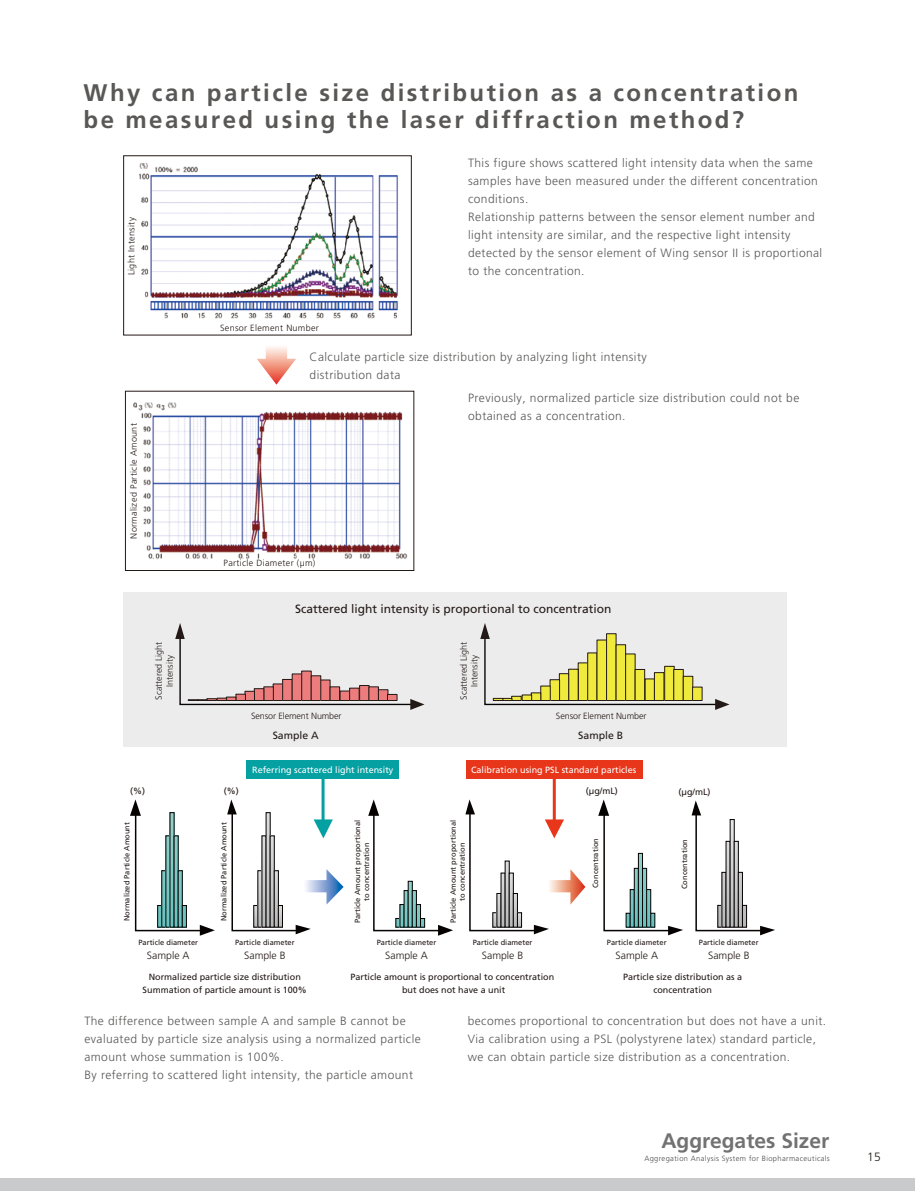
<style>
.page{position:relative;width:915px;height:1191px;background:#fff}
.page>*{position:absolute;margin:0;border:0;box-sizing:border-box;transform-origin:0 0}
.t1{font:700 24px/27px "Frutiger";letter-spacing:.1em;color:#595857}
.t2{font:700 21px "Frutiger";color:#727272}
.t3{font:300 12px/18px "Frutiger";letter-spacing:.035em;color:#595857}
.t4{font:12px "Frutiger";color:#231916}
.t5{font:300 12px "Frutiger";color:#231916}
.t6{font:300 10.5px "Frutiger";color:#231916}
.t7{font:10.5px "Frutiger";color:#231916}
.t8{font:9px/13.5px "Frutiger";color:#231916;text-align:center}
.t9{font:300 9px/10.8px "Frutiger";color:#231916;text-align:center}
.t10{font:300 9px "Frutiger";letter-spacing:.035em;color:#231916}
.t11{font:9px "Frutiger";color:#fff}
.t12{font:7.5px/9px "Frutiger";color:#231916;text-align:center}
.t13{font:300 7.5px "Frutiger";letter-spacing:.05em;color:#4d4a4a}
</style>
<div class="page">
<div style="left:0;top:1178px;width:914px;height:13px;background:#c9cacb"></div>
<img style="left:123px;top:160px;width:289px;height:176px">
<div style="left:123px;top:155px;width:288px;height:180px;border:1px solid #231916"></div>
<img style="left:124px;top:396px;width:291px;height:175px">
<svg style="left:257px;top:347px;width:39px;height:37px"></svg>
<div style="left:123px;top:592px;width:663px;height:155px;background:#ececec"></div>
<svg style="left:480px;top:623px;width:249px;height:87px"></svg>
<svg style="left:175px;top:623px;width:249px;height:87px"></svg>
<hr style="left:321px;top:767px;width:3px;height:58px;background:#04a0a2">
<hr style="left:552px;top:769px;width:3px;height:56px;background:#e8361a">
<div style="left:246px;top:760px;width:152px;height:18px;background:#04a0a2"></div>
<div style="left:465px;top:760px;width:177px;height:18px;background:#e8361a"></div>
<svg style="left:691px;top:800px;width:83px;height:135px"></svg>
<svg style="left:465px;top:799px;width:120px;height:135px"></svg>
<svg style="left:227px;top:799px;width:116px;height:135px"></svg>
<svg style="left:130px;top:799px;width:85px;height:136px"></svg>
<svg style="left:598px;top:799px;width:85px;height:136px"></svg>
<div style="left:717px;top:905px;width:4px;height:22px;border:1px solid #060202"></div>
<svg style="left:721px;top:872px;width:4px;height:55px"></svg>
<svg style="left:727px;top:843px;width:1px;height:82px"></svg>
<div style="left:725px;top:841px;width:5px;height:86px;border:1px solid #060202"></div>
<svg style="left:731px;top:821px;width:1px;height:104px"></svg>
<svg style="left:735px;top:843px;width:1px;height:82px"></svg>
<div style="left:733px;top:841px;width:5px;height:86px;border:1px solid #060202"></div>
<div style="left:738px;top:872px;width:4px;height:55px;border:1px solid #060202"></div>
<div style="left:742px;top:905px;width:4px;height:22px;border:1px solid #060202"></div>
<svg style="left:626px;top:913px;width:4px;height:14px"></svg>
<hr style="left:630px;top:889px;width:4px;height:38px;background:#71c5c1">
<div style="left:629px;top:889px;width:5px;height:38px;border:1px solid #060202"></div>
<div style="left:634px;top:868px;width:4px;height:59px;border:1px solid #060202"></div>
<div style="left:638px;top:853px;width:4px;height:74px;border:1px solid #060202"></div>
<div style="left:642px;top:868px;width:4px;height:59px;border:1px solid #060202"></div>
<div style="left:646px;top:889px;width:4px;height:38px;border:1px solid #060202"></div>
<div style="left:650px;top:913px;width:4px;height:14px;border:1px solid #060202"></div>
<svg style="left:368px;top:799px;width:85px;height:136px"></svg>
<svg style="left:255px;top:907px;width:1px;height:18px"></svg>
<div style="left:253px;top:905px;width:5px;height:22px;border:1px solid #060202"></div>
<svg style="left:259px;top:872px;width:1px;height:53px"></svg>
<div style="left:274px;top:870px;width:4px;height:57px;border:1px solid #060202"></div>
<div style="left:278px;top:905px;width:4px;height:22px;border:1px solid #060202"></div>
<hr style="left:158px;top:905px;width:4px;height:22px;background:#6bc4c0">
<div style="left:157px;top:905px;width:5px;height:22px;border:1px solid #060202"></div>
<hr style="left:162px;top:870px;width:4px;height:57px;background:#72c6c2">
<div style="left:161px;top:870px;width:5px;height:57px;border:1px solid #060202"></div>
<div style="left:178px;top:870px;width:4px;height:57px;border:1px solid #060202"></div>
<div style="left:182px;top:905px;width:4px;height:22px;border:1px solid #060202"></div>
<svg style="left:498px;top:895px;width:1px;height:30px"></svg>
<svg style="left:502px;top:875px;width:1px;height:50px"></svg>
<div style="left:500px;top:873px;width:5px;height:54px;border:1px solid #060202"></div>
<svg style="left:506px;top:863px;width:1px;height:62px"></svg>
<div style="left:509px;top:873px;width:4px;height:54px;border:1px solid #060202"></div>
<div style="left:513px;top:893px;width:4px;height:34px;border:1px solid #060202"></div>
<div style="left:517px;top:912px;width:4px;height:15px;border:1px solid #060202"></div>
<div style="left:129px;top:441px;width:11px;height:88px;background:#fff"></div>
<div style="left:125px;top:195px;width:11px;height:88px;background:#fff"></div>
<div style="left:250px;top:560px;width:51px;height:9px;background:#fff"></div>
<div style="left:223px;top:322px;width:120px;height:9px;background:#fff"></div>
<h1 class="t1" style="left:84px;top:79px;width:716px">Why can particle size distribution as a concentration be measured using the laser diffraction method?</h1>
<p class="t10" style="left:126px;top:275px;width:59px;rotate:-90deg">Light Intensity</p>
<p class="t3" style="left:468px;top:153px;width:355px">This figure shows scattered light intensity data when the same samples have been measured under the different concentration conditions.<br>Relationship patterns between the sensor element number and light intensity are similar, and the respective light intensity detected by the sensor element of Wing sensor II is proportional to the concentration.</p>
<p class="t10" style="left:128px;top:539px;width:117px;rotate:-90deg">Normalized Particle Amount</p>
<p class="t10" style="left:220px;top:323px;width:100px">Sensor Element Number</p>
<p class="t3" style="left:309px;top:348px;width:338px">Calculate particle size distribution by analyzing light intensity distribution data</p>
<p class="t10" style="left:223px;top:558px;width:93px">Particle Diameter (µm)</p>
<p class="t3" style="left:468px;top:389px;width:332px">Previously, normalized particle size distribution could not be obtained as a concentration.</p>
<p class="t4" style="left:295px;top:601px;width:318px">Scattered light intensity is proportional to concentration</p>
<p class="t9" style="left:153px;top:699px;width:59px;rotate:-90deg">Scattered Light<br>Intensity</p>
<p class="t9" style="left:458px;top:699px;width:59px;rotate:-90deg">Scattered Light<br>Intensity</p>
<p class="t7" style="left:272px;top:728px;width:48px">Sample A</p>
<p class="t9" style="left:251px;top:711px;width:92px">Sensor Element Number</p>
<p class="t9" style="left:555px;top:711px;width:92px">Sensor Element Number</p>
<p class="t7" style="left:578px;top:728px;width:46px">Sample B</p>
<p class="t11" style="left:252px;top:764px;width:143px">Referring scattered light intensity</p>
<p class="t11" style="left:471px;top:764px;width:167px">Calibration using PSL standard particles</p>
<p class="t8" style="left:130px;top:784px;width:16px">(%)</p>
<p class="t8" style="left:224px;top:784px;width:16px">(%)</p>
<p class="t8" style="left:585px;top:784px;width:33px">(µg/mL)</p>
<p class="t12" style="left:122px;top:921px;width:101px;rotate:-90deg">Normalized Particle Amount</p>
<p class="t12" style="left:219px;top:921px;width:101px;rotate:-90deg">Normalized Particle Amount</p>
<p class="t12" style="left:138px;top:938px;width:61px">Particle diameter</p>
<p class="t12" style="left:353px;top:923px;width:105px;rotate:-90deg">Particle Amount proportional to concentration</p>
<p class="t12" style="left:448px;top:923px;width:105px;rotate:-90deg">Particle Amount proportional to concentration</p>
<p class="t12" style="left:591px;top:888px;width:52px;rotate:-90deg">Concentration</p>
<p class="t12" style="left:235px;top:938px;width:61px">Particle diameter</p>
<p class="t12" style="left:376px;top:938px;width:61px">Particle diameter</p>
<p class="t12" style="left:472px;top:938px;width:61px">Particle diameter</p>
<p class="t12" style="left:606px;top:938px;width:61px">Particle diameter</p>
<p class="t8" style="left:678px;top:785px;width:33px">(µg/mL)</p>
<p class="t12" style="left:679px;top:889px;width:52px;rotate:-90deg">Concentration</p>
<p class="t12" style="left:698px;top:938px;width:61px">Particle diameter</p>
<p class="t6" style="left:147px;top:949px;width:44px">Sample A</p>
<p class="t6" style="left:244px;top:949px;width:43px">Sample B</p>
<p class="t6" style="left:385px;top:949px;width:44px">Sample A</p>
<p class="t6" style="left:481px;top:949px;width:43px">Sample B</p>
<p class="t6" style="left:615px;top:949px;width:44px">Sample A</p>
<p class="t6" style="left:707px;top:949px;width:43px">Sample B</p>
<p class="t8" style="left:143px;top:970px;width:166px">Normalized particle size distribution<br>Summation of particle amount is 100%</p>
<p class="t8" style="left:350px;top:970px;width:205px">Particle amount is proportional to concentration but does not have a unit</p>
<p class="t8" style="left:623px;top:970px;width:121px">Particle size distribution as a concentration</p>
<p class="t3" style="left:84px;top:1011px;width:338px">The difference between sample A and sample B cannot be evaluated by particle size analysis using a normalized particle amount whose summation is 100%.<br>By referring to scattered light intensity, the particle amount</p>
<p class="t3" style="left:467px;top:1011px;width:360px">becomes proportional to concentration but does not have a unit.<br>Via calibration using a PSL (polystyrene latex) standard particle, we can obtain particle size distribution as a concentration.</p>
<h2 class="t2" style="left:661px;top:1128px;width:169px">Aggregates Sizer</h2>
<p class="t13" style="left:644px;top:1154px;width:187px">Aggregation Analysis System for Biopharmaceuticals</p>
<p class="t5" style="left:866px;top:1150px;width:15px">15</p>
</div>
